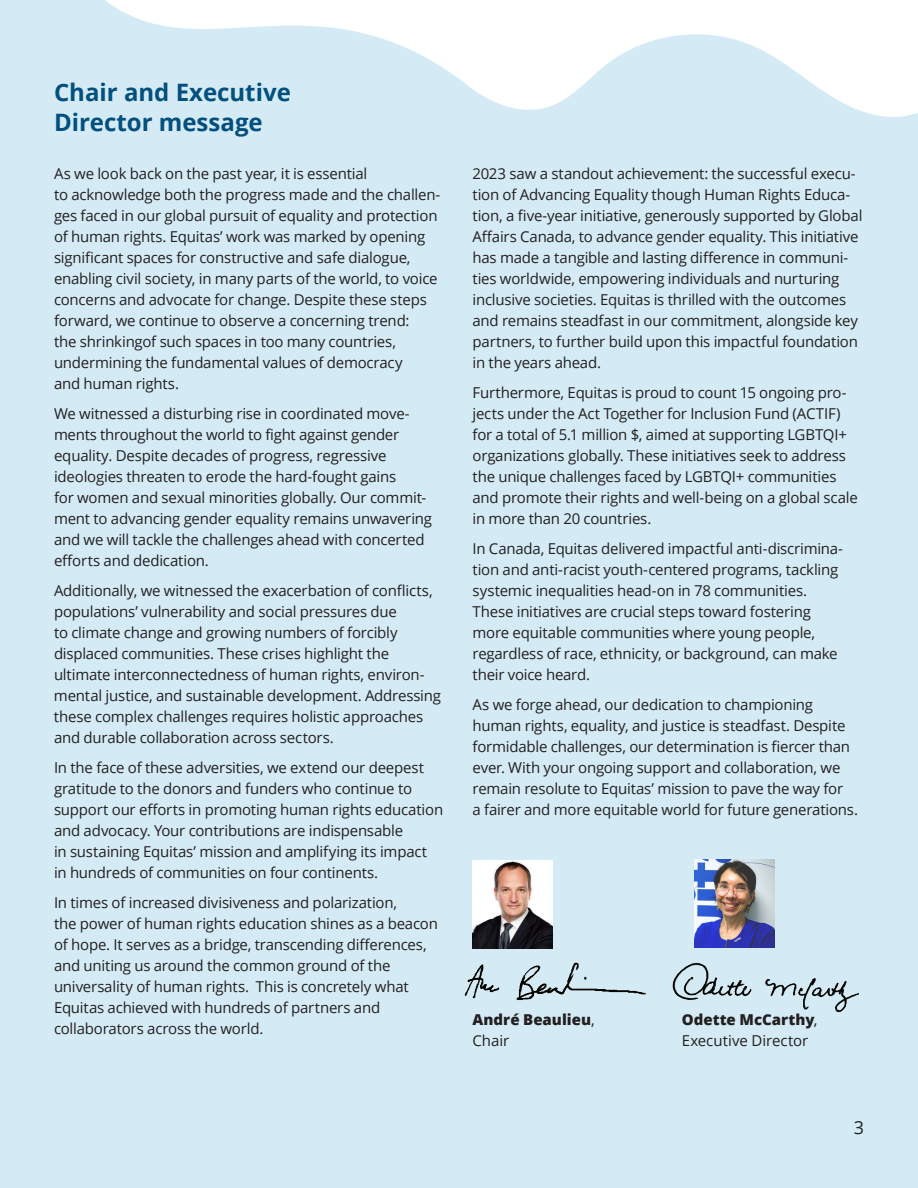
<style>
.page{position:relative;width:918px;height:1188px;background:#d4ebf5}
.page>*{position:absolute;margin:0;border:0;box-sizing:border-box;transform-origin:0 0}
.t1{font:700 24px/30px "Open Sans";color:#034f7e}
.t2{font:18px "Open Sans";color:#231f20}
.t3{font:15px/21px "Open Sans";letter-spacing:-.015em;color:#231f20}
.t4{font:800 15px/21px "Open Sans";color:#231f20}
.s1{font-weight:400}
.s2{font-weight:800}
</style>
<div class="page">
<img style="left:672px;top:962px;width:187px;height:51px">
<svg style="left:105px;top:0;width:813px;height:117px"></svg>
<img style="left:472px;top:860px;width:81px;height:89px">
<img style="left:694px;top:859px;width:80px;height:89px">
<img style="left:464px;top:962px;width:183px;height:39px">
<p class="t1" style="left:54px;top:77px;width:238px">Chair and Executive<br>Director message</p>
<p class="t3" style="left:54px;top:163px;width:388px">As we look back on the past year, it is essential<br>to acknowledge both the progress made and the challen&shy;ges faced in our global pursuit of equality and protection of human rights. Equitas’ work was marked by opening significant spaces for constructive and safe dialogue, enabling civil society, in many parts of the world, to voice concerns and advocate for change. Despite these steps forward, we continue to observe a concerning trend:<br>the shrinkingof such spaces in too many countries, undermining the fundamental values of democracy<br>and human rights.</p>
<p class="t3" style="left:54px;top:403px;width:380px">We witnessed a disturbing rise in coordinated move&shy;ments throughout the world to fight against gender equality. Despite decades of progress, regressive ideologies threaten to erode the hard-fought gains<br>for women and sexual minorities globally. Our commit&shy;ment to advancing gender equality remains unwavering and we will tackle the challenges ahead with concerted efforts and dedication.</p>
<p class="t3" style="left:54px;top:580px;width:389px">Additionally, we witnessed the exacerbation of conflicts, populations’ vulnerability and social pressures due<br>to climate change and growing numbers of forcibly displaced communities. These crises highlight the ultimate interconnectedness of human rights, environ&shy;mental justice, and sustainable development. Addressing these complex challenges requires holistic approaches and durable collaboration across sectors.</p>
<p class="t3" style="left:54px;top:757px;width:391px">In the face of these adversities, we extend our deepest gratitude to the donors and funders who continue to support our efforts in promoting human rights education and advocacy. Your contributions are indispensable<br>in sustaining Equitas’ mission and amplifying its impact in hundreds of communities on four continents.</p>
<p class="t3" style="left:54px;top:892px;width:385px">In times of increased divisiveness and polarization,<br>the power of human rights education shines as a beacon of hope. It serves as a bridge, transcending differences, and uniting us around the common ground of the universality of human rights. This is concretely what Equitas achieved with hundreds of partners and collaborators across the world.</p>
<p class="t3" style="left:472px;top:163px;width:391px">2023 saw a standout achievement: the successful execu&shy;tion of Advancing Equality though Human Rights Educa&shy;tion, a five-year initiative, generously supported by Global Affairs Canada, to advance gender equality. This initiative has made a tangible and lasting difference in communi&shy;ties worldwide, empowering individuals and nurturing inclusive societies. Equitas is thrilled with the outcomes and remains steadfast in our commitment, alongside key partners, to further build upon this impactful foundation in the years ahead.</p>
<p class="t3" style="left:472px;top:382px;width:387px">Furthermore, Equitas is proud to count 15 ongoing pro&shy;jects under the Act Together for Inclusion Fund (ACTIF) for a total of 5.1 million $, aimed at supporting LGBTQI+ organizations globally. These initiatives seek to address the unique challenges faced by LGBTQI+ communities and promote their rights and well-being on a global scale in more than 20 countries.</p>
<p class="t3" style="left:472px;top:538px;width:372px">In Canada, Equitas delivered impactful anti-discrimina&shy;tion and anti-racist youth-centered programs, tackling systemic inequalities head-on in 78 communities.<br>These initiatives are crucial steps toward fostering more equitable communities where young people, regardless of race, ethnicity, or background, can make their voice heard.</p>
<p class="t3" style="left:472px;top:694px;width:387px">As we forge ahead, our dedication to championing human rights, equality, and justice is steadfast. Despite formidable challenges, our determination is fiercer than ever. With your ongoing support and collaboration, we remain resolute to Equitas’ mission to pave the way for<br>a fairer and more equitable world for future generations.</p>
<p class="t4" style="left:472px;top:1008px;width:124px">André Beaulieu<span class="s1">,<br>Chair</span></p>
<p class="t3" style="left:682px;top:1009px;width:137px"><span class="s2">Odette McCarthy</span>,<br>Executive Director</p>
<p class="t2" style="left:854px;top:1115px;width:12px">3</p>
</div>
